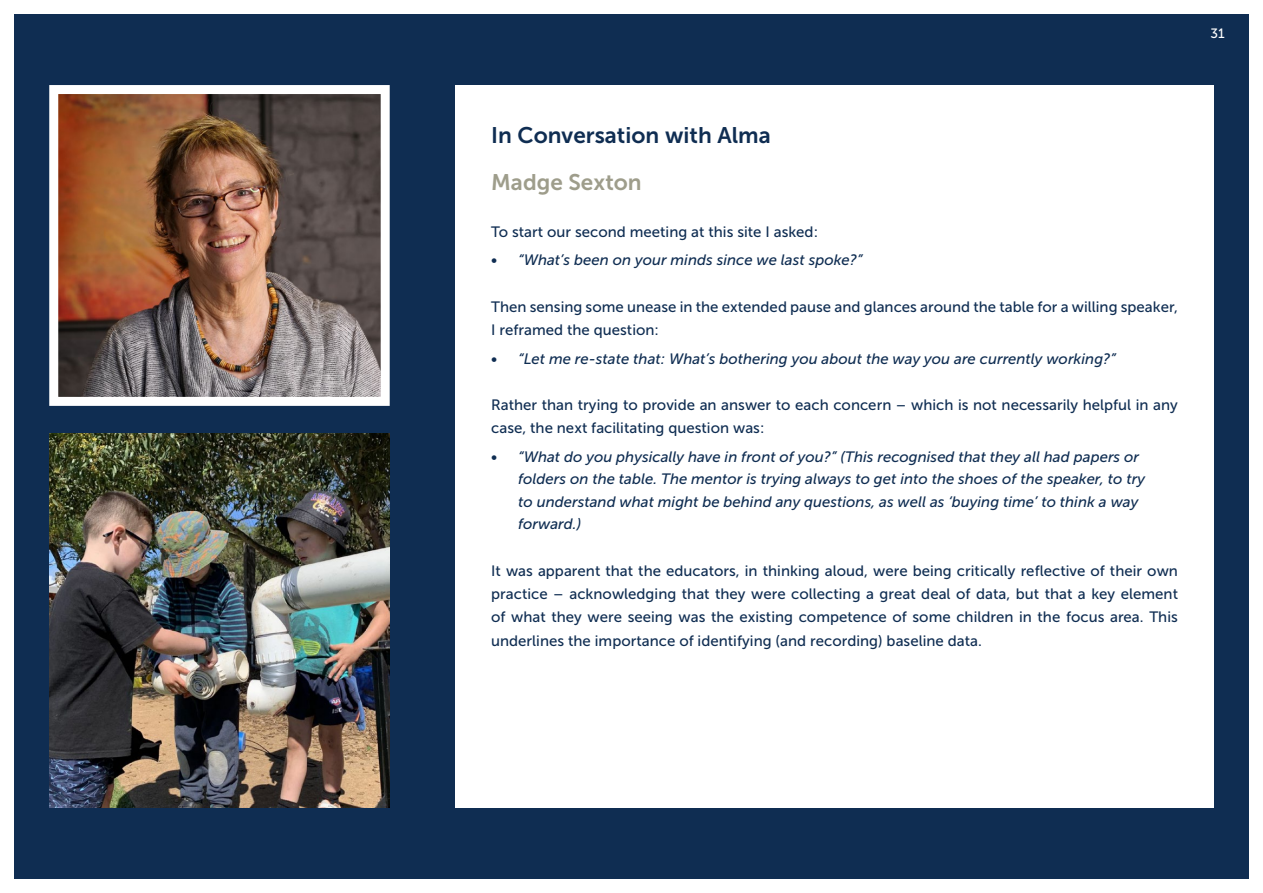
<style>
.page{position:relative;width:1263px;height:893px;background:#fff}
.page>*{position:absolute;margin:0;border:0;box-sizing:border-box;transform-origin:0 0}
.Body_copy{font:22.5px "Museo Sans 700";color:#0f2d52}
.t1{font:22.5px "Museo Sans 700";color:#9e9d8b}
.t2{font:15px/23.2px "Museo Sans 500";color:#0f2d52}
.t3{font:italic 15px/22.5px "Museo Sans 500";color:#0f2d52}
.t4{font:13.5px "Museo Sans 500";color:#fff}
</style>
<div class="page">
<div style="left:14px;top:14px;width:1235px;height:865px;background:#0f2d52"></div>
<div style="left:455px;top:85px;width:759px;height:723px;background:#fff"></div>
<img style="left:59px;top:95px;width:321px;height:301px">
<div style="left:49px;top:85px;width:341px;height:321px;border:9px solid #fff"></div>
<img style="left:49px;top:434px;width:341px;height:374px">
<p class="t4" style="left:1210px;top:26px;width:16px">31</p>
<p class="Body_copy" style="left:491px;top:123px;width:281px">In Conversation with Alma</p>
<p class="t1" style="left:491px;top:170px;width:152px">Madge Sexton</p>
<p class="t2" style="left:491px;top:220px;width:328px">To start our second meeting at this site I asked:</p>
<p class="t3" style="left:491px;top:249px;width:373px">• “What’s been on your minds since we last spoke?”</p>
<p class="t2" style="left:491px;top:295px;width:688px">Then sensing some unease in the extended pause and glances around the table for a willing speaker,<br>I reframed the question:</p>
<p class="t3" style="left:491px;top:347px;width:626px">• “Let me re-state that: What’s bothering you about the way you are currently working?”</p>
<p class="t2" style="left:491px;top:393px;width:688px">Rather than trying to provide an answer to each concern – which is not necessarily helpful in any case, the next facilitating question was:</p>
<p class="t3" style="left:518px;top:445px;width:629px;text-indent:-27px">• “What do you physically have in front of you?” (This recognised that they all had papers or folders on the table. The mentor is trying always to get into the shoes of the speaker, to try to understand what might be behind any questions, as well as ‘buying time’ to think a way forward.)</p>
<p class="t2" style="left:491px;top:559px;width:688px;text-align:justify">It was apparent that the educators, in thinking aloud, were being critically reflective of their own practice – acknowledging that they were collecting a great deal of data, but that a key element of what they were seeing was the existing competence of some children in the focus area. This underlines the importance of identifying (and recording) baseline data.</p>
</div>
